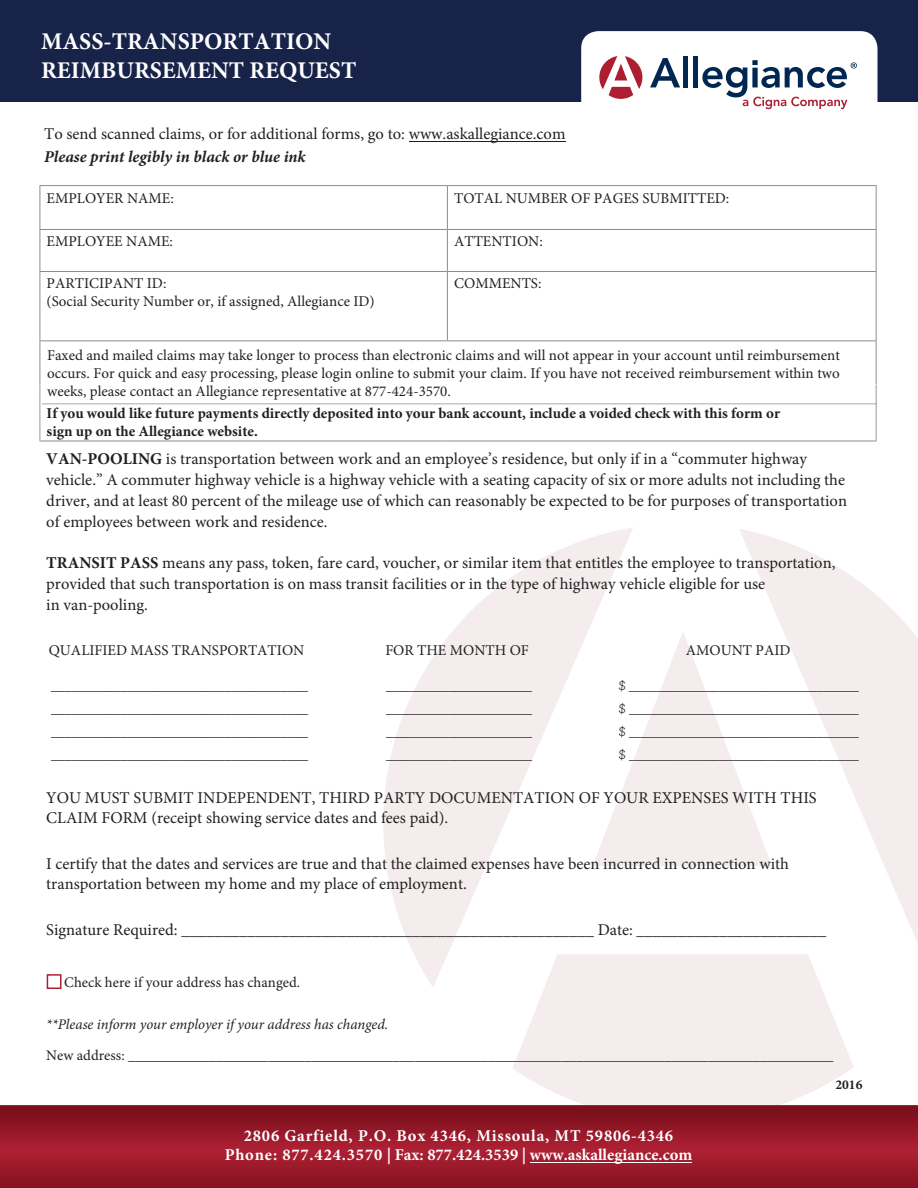
<style>
.page{position:relative;width:918px;height:1188px;background:#fff}
.page>*{position:absolute;margin:0;border:0;box-sizing:border-box;transform-origin:0 0}
.t1{font:700 24px/28.8px "Minion Pro";color:#fff}
.letter-body{font:16.5px/20.9px "Minion Pro";color:#231f20}
.t2{font:700 16.5px/19.5px "Minion Pro";letter-spacing:.05em;color:#fff;text-align:center}
.letter-body-2{font:15px/18px "Minion Pro";color:#231f20}
.letter-body-3{font:700 15px/18px "Minion Pro";color:#231f20}
.Bullets{font:15px "Minion Pro";color:#231f20}
.letter-body-4{font:14.7px/31.5px "Minion Pro";color:#231f20}
.letter-body-5{font:13.5px "Archer";color:#231f20}
.t3{font:700 13.5px "Minion Pro";color:#231f20}
.s1{font-weight:700;font-style:italic}
.s2{font-weight:700}
.s3{font-style:italic}
</style>
<div class="page">
<svg style="left:739px;top:529px;width:179px;height:414px"></svg>
<svg style="left:633px;top:631px;width:139px;height:235px"></svg>
<svg style="left:383px;top:528px;width:250px;height:459px"></svg>
<svg style="left:512px;top:954px;width:342px;height:152px;fill:#f4eced"></svg>
<div style="left:0;top:0;width:918px;height:102px;background:#172349"></div>
<div style="left:581px;top:31px;width:297px;height:103px;background:#fff;border-radius:17px"></div>
<svg style="left:599px;top:56px;width:43px;height:43px"></svg>
<svg style="left:650px;top:58px;width:30px;height:29px"></svg>
<div style="left:683px;top:56px;width:5px;height:31px;background:#002751"></div>
<div style="left:693px;top:56px;width:5px;height:31px;background:#002751"></div>
<svg style="left:702px;top:60px;width:155px;height:49px"></svg>
<hr style="left:40px;top:185px;width:407px;height:1px;background:#8a8c8f">
<hr style="left:40px;top:186px;width:1px;height:43px;background:#8a8c8f">
<hr style="left:447px;top:185px;width:430px;height:1px;background:#8a8c8f">
<hr style="left:447px;top:186px;width:1px;height:43px;background:#8a8c8f">
<hr style="left:876px;top:186px;width:1px;height:43px;background:#8a8c8f">
<hr style="left:40px;top:229px;width:407px;height:1px;background:#8a8c8f">
<hr style="left:40px;top:230px;width:1px;height:41px;background:#8a8c8f">
<hr style="left:447px;top:229px;width:430px;height:1px;background:#8a8c8f">
<hr style="left:447px;top:230px;width:1px;height:41px;background:#8a8c8f">
<hr style="left:876px;top:230px;width:1px;height:41px;background:#8a8c8f">
<hr style="left:40px;top:271px;width:407px;height:1px;background:#8a8c8f">
<hr style="left:40px;top:272px;width:1px;height:68px;background:#8a8c8f">
<hr style="left:447px;top:271px;width:430px;height:1px;background:#8a8c8f">
<hr style="left:447px;top:272px;width:1px;height:68px;background:#8a8c8f">
<hr style="left:876px;top:272px;width:1px;height:68px;background:#8a8c8f">
<hr style="left:40px;top:340px;width:407px;height:1px;background:#8a8c8f">
<hr style="left:40px;top:341px;width:1px;height:43px;background:#8a8c8f">
<hr style="left:447px;top:340px;width:430px;height:1px;background:#8a8c8f">
<hr style="left:876px;top:341px;width:1px;height:43px;background:#8a8c8f">
<hr style="left:42px;top:403px;width:834px;height:1px;background:#8a8c8f">
<hr style="left:39px;top:385px;width:1px;height:56px;background:#8a8c8f">
<hr style="left:876px;top:385px;width:1px;height:56px;background:#8a8c8f">
<hr style="left:40px;top:441px;width:407px;height:1px;background:#8a8c8f">
<hr style="left:447px;top:441px;width:430px;height:1px;background:#8a8c8f">
<div style="left:47px;top:974px;width:15px;height:15px;border:2px solid #ac2033"></div>
<svg style="left:0;top:1154px;width:918px;height:34px"></svg>
<div style="left:0;top:1106px;width:918px;height:48px;background:linear-gradient(to bottom,#760e19,#b02135)"></div>
<hr style="left:530px;top:1162px;width:162px;height:1px;background:#fff">
<hr style="left:409px;top:141px;width:156px;height:1px;background:#231f20">
<p class="t1" style="left:41px;top:27px;width:317px">MASS-TRANSPORTATION<br>REIMBURSEMENT REQUEST</p>
<p class="letter-body" style="left:44px;top:123px;width:523px;line-height:22.8px">To send scanned claims, or for additional forms, go to: www.askallegiance.com<br><span class="s1">Please print legibly in black or blue ink</span></p>
<p class="letter-body-2" style="left:47px;top:189px;width:129px">EMPLOYER NAME:</p>
<p class="letter-body-2" style="left:454px;top:189px;width:277px">TOTAL NUMBER OF PAGES SUBMITTED:</p>
<p class="letter-body-2" style="left:47px;top:233px;width:128px">EMPLOYEE NAME:</p>
<p class="Bullets" style="left:454px;top:232px;width:90px">ATTENTION:</p>
<p class="letter-body-2" style="left:47px;top:275px;width:330px">PARTICIPANT ID:<br>(Social Security Number or, if assigned, Allegiance ID)</p>
<p class="letter-body-2" style="left:454px;top:275px;width:89px">COMMENTS:</p>
<p class="letter-body-2" style="left:47px;top:346px;width:794px;text-align:justify">Faxed and mailed claims may take longer to process than electronic claims and will not appear in your account until reimbursement occurs. For quick and easy processing, please login online to submit your claim. If you have not received reimbursement within two weeks, please contact an Allegiance representative at 877-424-3570.</p>
<p class="letter-body-3" style="left:47px;top:404px;width:735px">If you would like future payments directly deposited into your bank account, include a voided check with this form or sign up on the Allegiance website.</p>
<p class="letter-body" style="left:46px;top:448px;width:802px"><span class="s2">VAN-POOLING</span> is transportation between work and an employee’s residence, but only if in a “commuter highway vehicle.” A commuter highway vehicle is a highway vehicle with a seating capacity of six or more adults not including the driver, and at least 80 percent of the mileage use of which can reasonably be expected to be for purposes of transportation of employees between work and residence.</p>
<p class="letter-body" style="left:46px;top:553px;width:791px"><span class="s2">TRANSIT PASS</span> means any pass, token, fare card, voucher, or similar item that entitles the employee to transportation, provided that such transportation is on mass transit facilities or in the type of highway vehicle eligible for use<br>in van-pooling.</p>
<p class="letter-body-2" style="left:49px;top:641px;width:257px">QUALIFIED MASS TRANSPORTATION</p>
<p class="letter-body-5" style="left:51px;top:677px;width:259px">_____________________________________</p>
<p class="letter-body-5" style="left:51px;top:699px;width:259px">_____________________________________</p>
<p class="letter-body-5" style="left:51px;top:722px;width:259px">_____________________________________</p>
<p class="letter-body-5" style="left:51px;top:745px;width:259px">_____________________________________</p>
<p class="letter-body-2" style="left:385px;top:641px;width:145px">FOR THE MONTH OF</p>
<p class="letter-body-5" style="left:386px;top:677px;width:148px">_____________________</p>
<p class="letter-body-5" style="left:386px;top:699px;width:148px">_____________________</p>
<p class="letter-body-5" style="left:386px;top:722px;width:148px">_____________________</p>
<p class="letter-body-5" style="left:386px;top:745px;width:148px">_____________________</p>
<p class="letter-body-2" style="left:686px;top:641px;width:106px">AMOUNT PAID</p>
<p class="letter-body-5" style="left:619px;top:677px;width:242px">$ _________________________________</p>
<p class="letter-body-5" style="left:619px;top:699px;width:242px">$ _________________________________</p>
<p class="letter-body-5" style="left:619px;top:722px;width:242px">$ _________________________________</p>
<p class="letter-body-5" style="left:619px;top:745px;width:242px">$ _________________________________</p>
<p class="letter-body" style="left:46px;top:788px;width:772px;line-height:19.8px">YOU MUST SUBMIT INDEPENDENT, THIRD PARTY DOCUMENTATION OF YOUR EXPENSES WITH THIS<br>CLAIM FORM (receipt showing service dates and fees paid).</p>
<p class="letter-body" style="left:46px;top:854px;width:744px;line-height:19.8px">I certify that the dates and services are true and that the claimed expenses have been incurred in connection with transportation between my home and my place of employment.</p>
<p class="letter-body" style="left:46px;top:920px;width:782px">Signature Required: __________________________________________________ Date: _______________________</p>
<p class="letter-body-4" style="left:64px;top:966px;width:237px">Check here if your address has changed.</p>
<p class="letter-body-4" style="left:46px;top:1008px;width:789px"><span class="s3">**Please inform your employer if your address has changed.<br></span>New address: ________________________________________________________________________________________________</p>
<p class="t2" style="left:225px;top:1126px;width:469px">2806 Garfield, P.O. Box 4346, Missoula, MT 59806-4346<br>Phone: 877.424.3570 | Fax: 877.424.3539 | www.askallegiance.com</p>
<p class="t3" style="left:835px;top:1075px;width:28px">2016</p>
</div>
